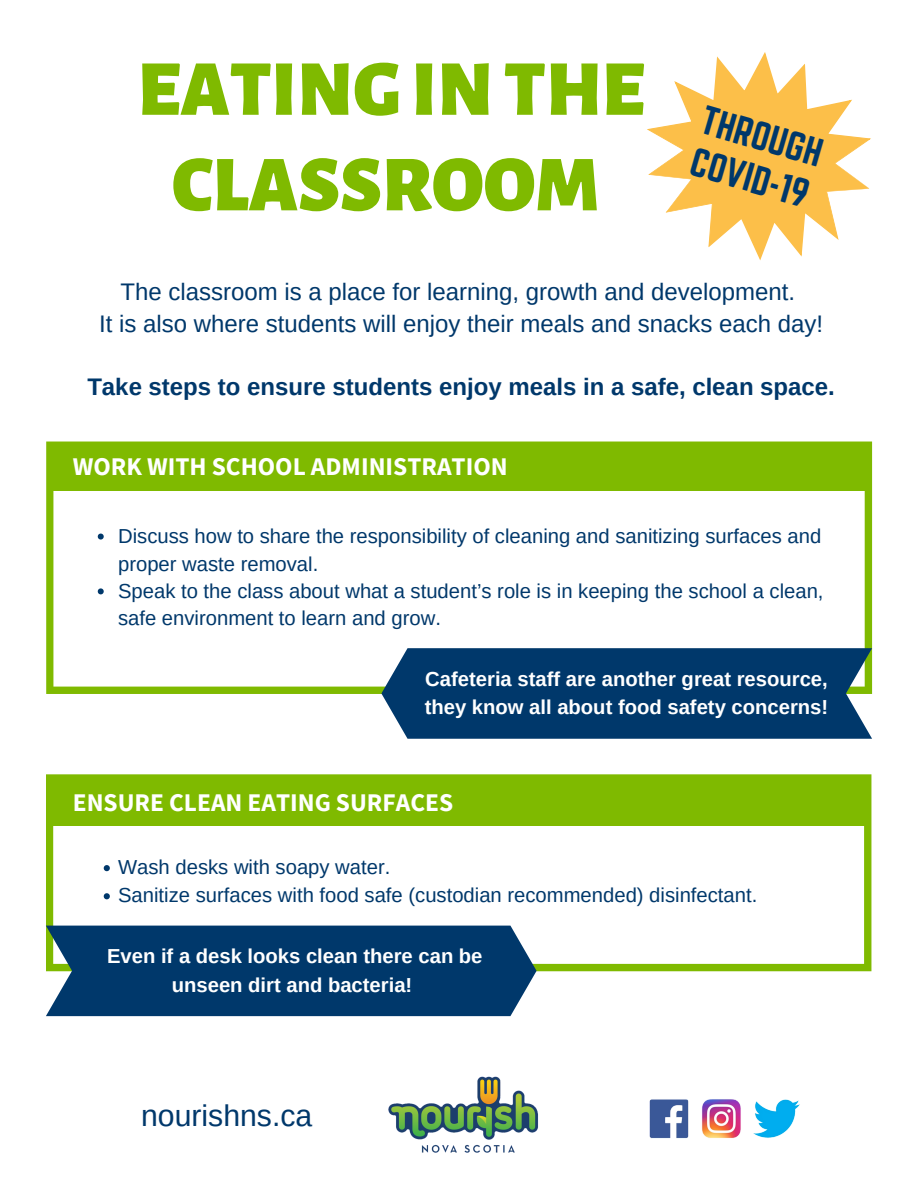
<style>
.page{position:relative;width:918px;height:1188px;background:#fff}
.page>*{position:absolute;margin:0;border:0;box-sizing:border-box;transform-origin:0 0}
.t1{font:900 79.2px/95.6px "Alegreya Sans";color:#7fba00;text-align:center}
.t2{font:35.55px/42.9px "Norwester";color:#00386b}
.t3{font:30.15px "Arimo";color:#00386b}
.t4{font:700 25.5px "Source Sans Pro";color:#fff}
.t5{font:700 25.35px "Source Sans Pro";color:#fff}
.t6{font:24px/31.8px "Arimo";color:#00386b;text-align:center}
.t7{font:700 24px "Arimo";color:#00386b}
.t8{font:20.25px/27.5px "Arimo";color:#00386b}
.t9{font:700 20.25px/28.2px "Arimo";color:#fff;text-align:center}
</style>
<div class="page">
<svg style="left:46px;top:774px;width:825px;height:197px"></svg>
<div style="left:52px;top:779px;width:818px;height:47px;background:#7fba00"></div>
<div style="left:46px;top:926px;width:491px;height:90px;background:#00386b"></div>
<svg style="left:46px;top:442px;width:826px;height:252px"></svg>
<div style="left:51px;top:443px;width:816px;height:47px;background:#7fba00"></div>
<svg style="left:98px;top:534px;width:6px;height:6px"></svg>
<svg style="left:98px;top:588px;width:6px;height:6px"></svg>
<svg style="left:381px;top:648px;width:491px;height:91px;background:#0d4271"></svg>
<img style="left:388px;top:1076px;width:150px;height:77px">
<img style="left:649px;top:1099px;width:151px;height:40px">
<svg style="left:647px;top:52px;width:224px;height:209px;fill:#fcbf4b"></svg>
<svg style="left:104px;top:865px;width:6px;height:6px"></svg>
<svg style="left:104px;top:893px;width:6px;height:6px"></svg>
<h1 class="t1" style="left:137px;top:43px;width:509px">EATINGINTHE<br>CLASSROOM</h1>
<h2 class="t2" style="left:708px;top:100px;width:126px;rotate:16deg">THROUGH<br>COVID-19</h2>
<p class="t6" style="left:99px;top:275px;width:725px">The classroom is a place for learning, growth and development.<br>It is also where students will enjoy their meals and snacks each day!</p>
<p class="t7" style="left:87px;top:374px;width:749px">Take steps to ensure students enjoy meals in a safe, clean space.</p>
<p class="t4" style="left:73px;top:450px;width:436px">WORK WITH SCHOOL ADMINISTRATION</p>
<p class="t8" style="left:118px;top:522px;width:707px">Discuss how to share the responsibility of cleaning and sanitizing surfaces and proper waste removal.<br>Speak to the class about what a student’s role is in keeping the school a clean, safe environment to learn and grow.</p>
<p class="t9" style="left:425px;top:665px;width:405px;text-align:left">Cafeteria staff are another great resource, they know all about food safety concerns!</p>
<p class="t5" style="left:73px;top:786px;width:382px">ENSURE CLEAN EATING SURFACES</p>
<p class="t8" style="left:118px;top:853px;width:641px;line-height:28.2px">Wash desks with soapy water.<br>Sanitize surfaces with food safe (custodian recommended) disinfectant.</p>
<p class="t9" style="left:107px;top:942px;width:377px">Even if a desk looks clean there can be unseen dirt and bacteria!</p>
<h3 class="t3" style="left:141px;top:1099px;width:173px">nourishns.ca</h3>
</div>
